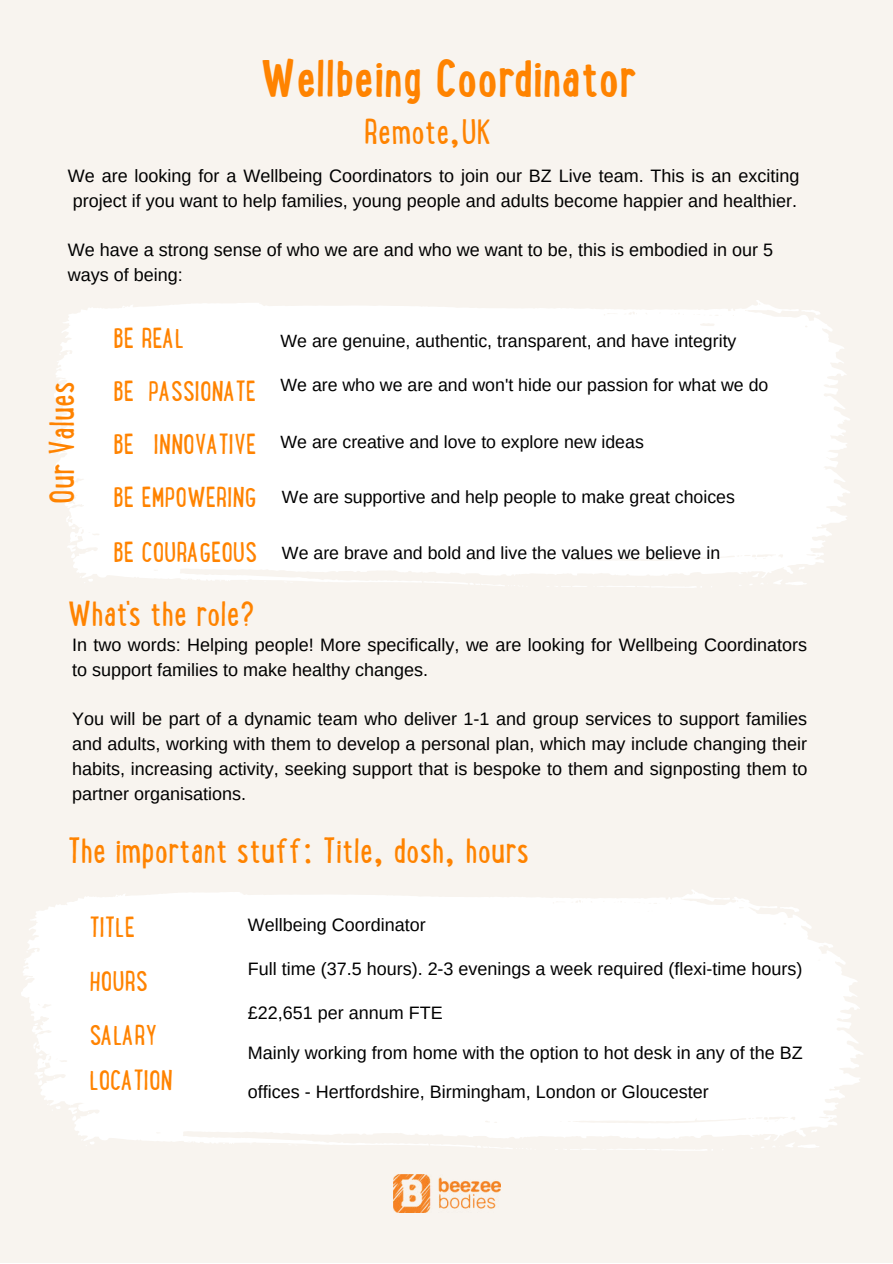
<style>
.page{position:relative;width:893px;height:1264px;background:#fff}
.page>*{position:absolute;margin:0;border:0;box-sizing:border-box;transform-origin:0 0}
.t1{font:700 47.25px "Lunch Box";color:#ff8300}
.t2{font:37.5px "Lunch Box";color:#ff8300}
.t3{font:30px/53.4px "Lunch Box";color:#ff8300}
.t4{font:18px/24.8px "Arimo";color:#000}
.t5{font:17.7px "Arimo";color:#000}
</style>
<div class="page">
<div style="left:0;top:0;width:892px;height:1262px;background:#f8f4ef"></div>
<svg style="left:75px;top:951px;width:788px;height:194px;fill:#fff"></svg>
<svg style="left:288px;top:1143px;width:10px;height:2px"></svg>
<svg style="left:556px;top:1149px;width:157px;height:1px"></svg>
<svg style="left:81px;top:1138px;width:14px;height:7px"></svg>
<svg style="left:430px;top:1143px;width:106px;height:6px"></svg>
<svg style="left:71px;top:1110px;width:6px;height:10px"></svg>
<svg style="left:760px;top:1129px;width:59px;height:19px"></svg>
<img style="left:393px;top:1174px;width:107px;height:38px">
<svg style="left:21px;top:906px;width:808px;height:204px;fill:#fff"></svg>
<svg style="left:779px;top:906px;width:20px;height:6px"></svg>
<svg style="left:33px;top:1041px;width:10px;height:15px"></svg>
<svg style="left:254px;top:1108px;width:10px;height:2px"></svg>
<svg style="left:521px;top:1112px;width:158px;height:3px"></svg>
<svg style="left:47px;top:1103px;width:14px;height:7px"></svg>
<svg style="left:396px;top:1108px;width:106px;height:6px"></svg>
<svg style="left:34px;top:1069px;width:9px;height:16px"></svg>
<svg style="left:727px;top:1093px;width:58px;height:19px"></svg>
<div style="left:53px;top:890px;width:723px;height:190px;background:#fff"></div>
<svg style="left:732px;top:898px;width:17px;height:5px"></svg>
<svg style="left:64px;top:1019px;width:9px;height:12px"></svg>
<svg style="left:262px;top:1078px;width:9px;height:2px"></svg>
<svg style="left:500px;top:1082px;width:142px;height:3px"></svg>
<svg style="left:67px;top:1074px;width:22px;height:17px"></svg>
<svg style="left:389px;top:1078px;width:95px;height:6px"></svg>
<svg style="left:66px;top:1043px;width:8px;height:17px"></svg>
<svg style="left:684px;top:1065px;width:53px;height:17px"></svg>
<svg style="left:70px;top:510px;width:777px;height:72px;fill:#fff"></svg>
<svg style="left:547px;top:586px;width:40px;height:1px"></svg>
<svg style="left:600px;top:586px;width:102px;height:2px"></svg>
<svg style="left:80px;top:576px;width:13px;height:7px"></svg>
<svg style="left:423px;top:581px;width:104px;height:5px"></svg>
<svg style="left:68px;top:542px;width:8px;height:16px"></svg>
<svg style="left:749px;top:566px;width:58px;height:19px"></svg>
<div style="left:54px;top:300px;width:796px;height:210px;background:#fff"></div>
<svg style="left:801px;top:309px;width:19px;height:6px"></svg>
<svg style="left:66px;top:443px;width:9px;height:14px"></svg>
<svg style="left:546px;top:512px;width:41px;height:2px"></svg>
<svg style="left:283px;top:508px;width:10px;height:2px"></svg>
<svg style="left:593px;top:512px;width:109px;height:3px"></svg>
<svg style="left:66px;top:497px;width:27px;height:32px"></svg>
<svg style="left:423px;top:508px;width:104px;height:6px"></svg>
<svg style="left:67px;top:469px;width:9px;height:16px"></svg>
<svg style="left:749px;top:493px;width:58px;height:19px"></svg>
<h1 class="t1" style="left:261px;top:40px;width:376px">Wellbeing Coordinator</h1>
<h2 class="t2" style="left:364px;top:105px;width:128px">Remote,UK</h2>
<p class="t4" style="left:68px;top:164px;width:733px">We are looking for a Wellbeing Coordinators to join our BZ Live team. This is an exciting project if you want to help families, young people and adults become happier and healthier.</p>
<p class="t4" style="left:68px;top:238px;width:706px">We have a strong sense of who we are and who we want to be, this is embodied in our 5 ways of being:</p>
<h2 class="t2" style="left:36px;top:504px;width:124px;rotate:-90deg">Our Values</h2>
<h3 class="t3" style="left:113px;top:310px;width:145px">BE REAL<br>BE PASSIONATE<br>BE INNOVATIVE<br>BE EMPOWERING<br>BE COURAGEOUS</h3>
<h2 class="t2" style="left:68px;top:588px;width:188px">What's the role?</h2>
<p class="t5" style="left:280px;top:329px;width:457px">We are genuine, authentic, transparent, and have integrity</p>
<p class="t5" style="left:280px;top:373px;width:489px">We are who we are and won't hide our passion for what we do</p>
<p class="t5" style="left:280px;top:431px;width:365px">We are creative and love to explore new ideas</p>
<p class="t5" style="left:282px;top:486px;width:454px">We are supportive and help people to make great choices</p>
<p class="t5" style="left:282px;top:541px;width:439px">We are brave and bold and live the values we believe in</p>
<p class="t4" style="left:72px;top:632px;width:736px">In two words: Helping people! More specifically, we are looking for Wellbeing Coordinators to support families to make healthy changes.</p>
<p class="t4" style="left:72px;top:707px;width:737px;text-align:justify">You will be part of a dynamic team who deliver 1-1 and group services to support families and adults, working with them to develop a personal plan, which may include changing their habits, increasing activity, seeking support that is bespoke to them and signposting them to partner organisations.</p>
<h2 class="t2" style="left:68px;top:824px;width:463px">The important stuff: Title, dosh, hours</h2>
<h3 class="t3" style="left:89px;top:899px;width:69px;line-height:54px">TITLE<br>HOURS<br>SALARY</h3>
<h3 class="t3" style="left:89px;top:1052px;width:85px">LOCATION</h3>
<p class="t4" style="left:248px;top:912px;width:179px">Wellbeing Coordinator</p>
<p class="t4" style="left:248px;top:956px;width:556px">Full time (37.5 hours). 2-3 evenings a week required (flexi-time hours)</p>
<p class="t4" style="left:248px;top:1000px;width:196px">£22,651 per annum FTE</p>
<p class="t4" style="left:248px;top:1034px;width:556px;line-height:38.2px">Mainly working from home with the option to hot desk in any of the BZ offices - Hertfordshire, Birmingham, London or Gloucester</p>
</div>
